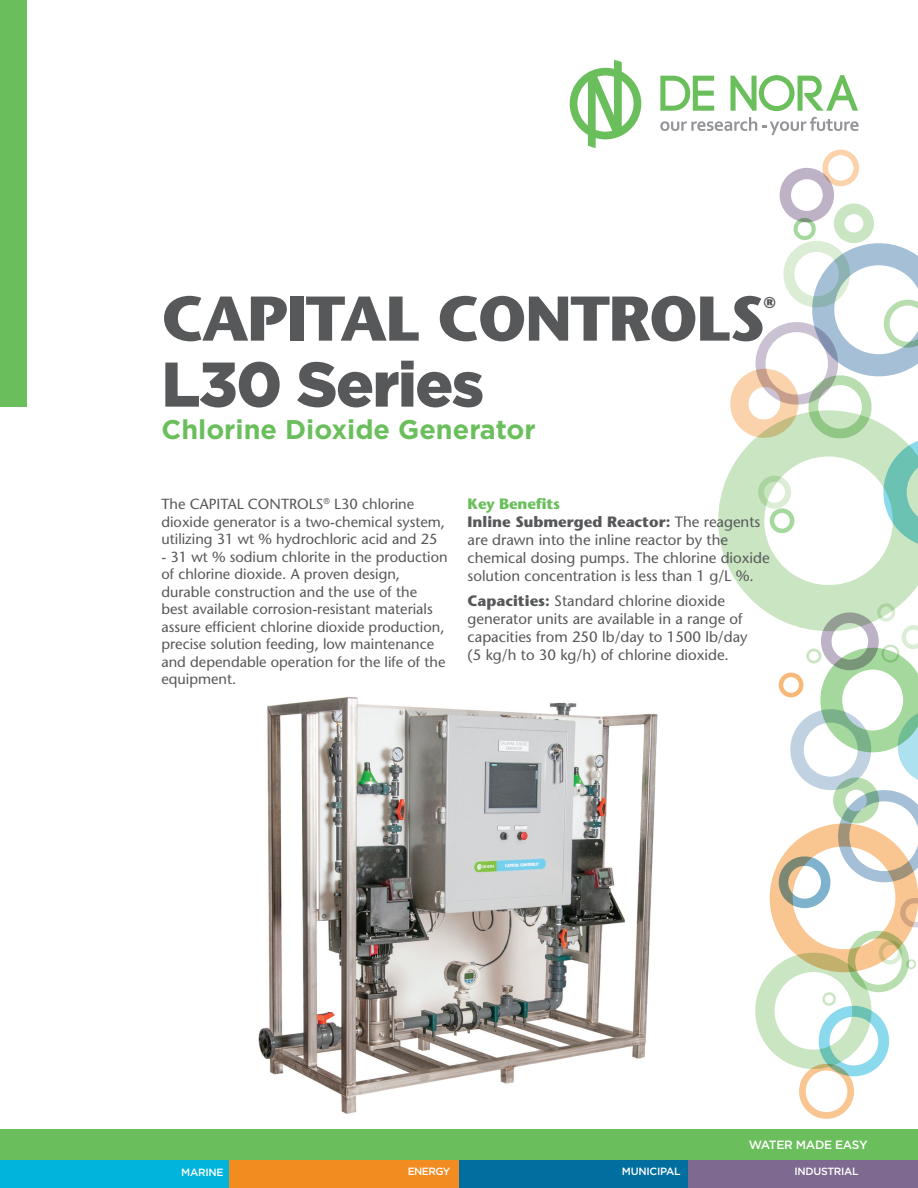
<style>
.page{position:relative;width:918px;height:1188px;background:#fff}
.page>*{position:absolute;margin:0;border:0;box-sizing:border-box;transform-origin:0 0}
.Front_Page_Header{font:700 63px "Stone Sans";letter-spacing:-.025em;color:#57585a}
.Front_Page_Header-2{font:900 63px "Gotham";letter-spacing:-.025em;color:#57585a}
.Front_Page_Green_cop{font:700 27px "Gotham";color:#6abf5c}
.Front_Page_Header-3{font:700 15.75px "Stone Sans";color:#57585a}
.Body_copy{font:15px/18px "Stone Sans";color:#57585a}
.Green_Body_Header{font:700 15px "Stone Sans";letter-spacing:-.01em;color:#6abf5c}
.Body_copy-2{font:14.7px/17.5px "Stone Sans";color:#57585a}
.t1{font:500 12px "Gotham";letter-spacing:-.025em;color:#fff}
.t2{font:500 10.5px "Gotham";letter-spacing:-.03em;color:#fff}
.s1{font-weight:700}
</style>
<div class="page">
<div style="left:0;top:0;width:27px;height:407px;background:#6abf5c"></div>
<svg style="left:570px;top:60px;width:71px;height:88px"></svg>
<svg style="left:660px;top:76px;width:54px;height:35px"></svg>
<svg style="left:731px;top:75px;width:127px;height:36px"></svg>
<svg style="left:660px;top:117px;width:199px;height:18px"></svg>
<svg style="left:718px;top:473px;width:200px;height:130px;fill:#c9e5c1"></svg>
<svg style="left:755px;top:602px;width:163px;height:517px"></svg>
<svg style="left:729px;top:150px;width:189px;height:399px"></svg>
<div style="left:0;top:1129px;width:918px;height:33px;background:#6abf5c"></div>
<div style="left:459px;top:1160px;width:229px;height:28px;background:#006e9f"></div>
<div style="left:688px;top:1160px;width:230px;height:28px;background:#7e6991"></div>
<div style="left:229px;top:1160px;width:230px;height:28px;background:#f28b20"></div>
<div style="left:0;top:1160px;width:229px;height:28px;background:#00b4db"></div>
<img style="left:258px;top:697px;width:400px;height:417px">
<p class="Front_Page_Header" style="left:161px;top:279px;width:605px">CAPITAL CONTROLS</p>
<p class="Front_Page_Header-3" style="left:763px;top:292px;width:14px">®</p>
<p class="Front_Page_Header-2" style="left:161px;top:341px;width:324px">L30 Series</p>
<p class="Front_Page_Green_cop" style="left:161px;top:412px;width:376px">Chlorine Dioxide Generator</p>
<p class="Body_copy-2" style="left:161px;top:495px;width:285px">The CAPITAL CONTROLS<sup>®</sup> L30 chlorine dioxide generator is a two-chemical system, utilizing 31 wt % hydrochloric acid and 25</p>
<p class="Body_copy-2" style="left:161px;top:548px;width:288px">- 31 wt % sodium chlorite in the production of chlorine dioxide. A proven design, durable construction and the use of the<br>best available corrosion-resistant materials assure efficient chlorine dioxide production, precise solution feeding, low maintenance and dependable operation for the life of the equipment.</p>
<p class="Green_Body_Header" style="left:468px;top:495px;width:94px">Key Benefits</p>
<p class="Body_copy" style="left:468px;top:513px;width:304px"><span class="s1">Inline Submerged Reactor:</span> The reagents are drawn into the inline reactor by the chemical dosing pumps. The chlorine dioxide solution concentration is less than 1 g/L %.</p>
<p class="Body_copy" style="left:468px;top:592px;width:282px"><span class="s1">Capacities:</span> Standard chlorine dioxide generator units are available in a range of capacities from 250 lb/day to 1500 lb/day (5 kg/h to 30 kg/h) of chlorine dioxide.</p>
<p class="t1" style="left:749px;top:1137px;width:120px">WATER MADE EASY</p>
<p class="t2" style="left:181px;top:1165px;width:44px">MARINE</p>
<p class="t2" style="left:408px;top:1164px;width:44px">ENERGY</p>
<p class="t2" style="left:622px;top:1164px;width:60px">MUNICIPAL</p>
<p class="t2" style="left:795px;top:1165px;width:66px">INDUSTRIAL</p>
</div>
